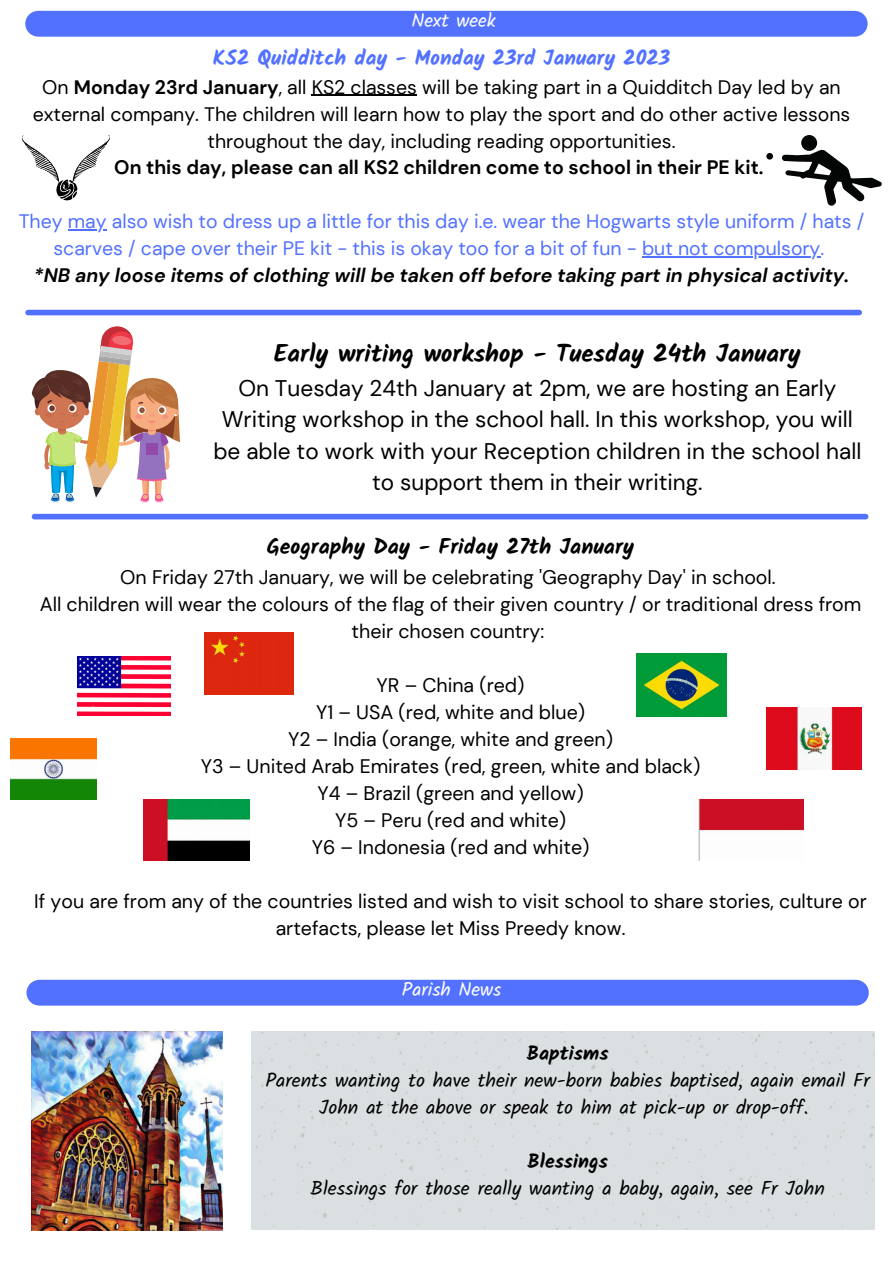
<style>
.page{position:relative;width:893px;height:1264px;background:#fff}
.page>*{position:absolute;margin:0;border:0;box-sizing:border-box;transform-origin:0 0}
.t1{font:700 24.75px "Kalam";color:#000}
.t2{font:22.5px/31.5px "DM Sans";color:#000;text-align:center}
.t3{font:700 21.75px "Kalam";color:#000}
.t4{font:700 21px "Kalam";color:#5271ff}
.t5{font:19.8px/27px "Kalam";color:#000;text-align:center}
.t6{font:700 19.8px "Kalam";color:#000}
.t7{font:19.5px/27px "DM Sans";color:#000;text-align:center}
.t8{font:19.5px/27px "DM Sans";color:#5271ff;text-align:center}
.t9{font:italic 700 19.5px "DM Sans";color:#000}
.t10{font:700 19.5px "DM Sans";color:#000}
.t11{font:19.2px "Kalam";color:#fff}
.s1{font-weight:700}
</style>
<div class="page">
<div style="left:38px;top:11px;width:816px;height:26px;background:#5271ff"></div>
<hr style="left:311px;top:95px;width:106px;height:1px;background:#000">
<hr style="left:68px;top:229px;width:39px;height:2px;background:#5271ff">
<hr style="left:642px;top:256px;width:178px;height:2px;background:#5271ff">
<div style="left:801px;top:135px;width:16px;height:16px;background:#040606;border-radius:50%"></div>
<svg style="left:782px;top:149px;width:99px;height:56px"></svg>
<div style="left:766px;top:153px;width:7px;height:7px;background:#040606;border-radius:50%"></div>
<svg style="left:21px;top:135px;width:89px;height:66px"></svg>
<img style="left:10px;top:738px;width:87px;height:61px">
<img style="left:143px;top:799px;width:106px;height:61px">
<img style="left:636px;top:653px;width:90px;height:63px">
<img style="left:766px;top:707px;width:95px;height:62px">
<img style="left:696px;top:799px;width:107px;height:61px">
<div style="left:205px;top:632px;width:89px;height:62px;background:#dd270f"></div>
<img style="left:77px;top:656px;width:93px;height:60px">
<div style="left:28px;top:310px;width:831px;height:5px;background:#5271ff"></div>
<svg style="left:32px;top:326px;width:148px;height:177px"></svg>
<div style="left:34px;top:514px;width:831px;height:5px;background:#5271ff"></div>
<div style="left:251px;top:1031px;width:623px;height:198px;background:#dae0e1"></div>
<img style="left:32px;top:1031px;width:191px;height:199px">
<div style="left:39px;top:979px;width:816px;height:26px;background:#5271ff"></div>
<p class="t11" style="left:411px;top:9px;width:86px">Next week</p>
<p class="t4" style="left:213px;top:46px;width:459px">KS2 Quidditch day - Monday 23rd January 2023</p>
<p class="t7" style="left:33px;top:73px;width:819px">On <span class="s1">Monday 23rd January</span>, all KS2 classes will be taking part in a Quidditch Day led by an external company. The children will learn how to play the sport and do other active lessons throughout the day, including reading opportunities.</p>
<p class="t10" style="left:114px;top:155px;width:650px">On this day, please can all KS2 children come to school in their PE kit.</p>
<p class="t8" style="left:19px;top:208px;width:847px">They may also wish to dress up a little for this day i.e. wear the Hogwarts style uniform / hats / scarves / cape over their PE kit - this is okay too for a bit of fun - but not compulsory.</p>
<p class="t9" style="left:34px;top:263px;width:816px">*NB any loose items of clothing will be taken off before taking part in physical activity.</p>
<p class="t1" style="left:274px;top:339px;width:528px">Early writing workshop - Tuesday 24th January</p>
<p class="t2" style="left:213px;top:372px;width:649px">On Tuesday 24th January at 2pm, we are hosting an Early Writing workshop in the school hall. In this workshop, you will be able to work with your Reception children in the school hall to support them in their writing.</p>
<p class="t3" style="left:267px;top:534px;width:369px">Geography Day - Friday 27th January</p>
<p class="t7" style="left:40px;top:563px;width:823px">On Friday 27th January, we will be celebrating 'Geography Day' in school.<br>All children will wear the colours of the flag of their given country / or traditional dress from their chosen country:</p>
<p class="t7" style="left:201px;top:671px;width:501px">YR – China (red)<br>Y1 – USA (red, white and blue)<br>Y2 – India (orange, white and green)<br>Y3 – United Arab Emirates (red, green, white and black)<br>Y4 – Brazil (green and yellow)<br>Y5 – Peru (red and white)<br>Y6 – Indonesia (red and white)</p>
<p class="t7" style="left:34px;top:887px;width:833px">If you are from any of the countries listed and wish to visit school to share stories, culture or artefacts, please let Miss Preedy know.</p>
<p class="t11" style="left:402px;top:978px;width:101px">Parish News</p>
<p class="t6" style="left:527px;top:1041px;width:83px">Baptisms</p>
<p class="t5" style="left:265px;top:1066px;width:606px">Parents wanting to have their new-born babies baptised, again email Fr<br>John at the above or speak to him at pick-up or drop-off.</p>
<p class="t6" style="left:527px;top:1149px;width:82px">Blessings</p>
<p class="t5" style="left:310px;top:1174px;width:516px">Blessings for those really wanting a baby, again, see Fr John</p>
</div>
